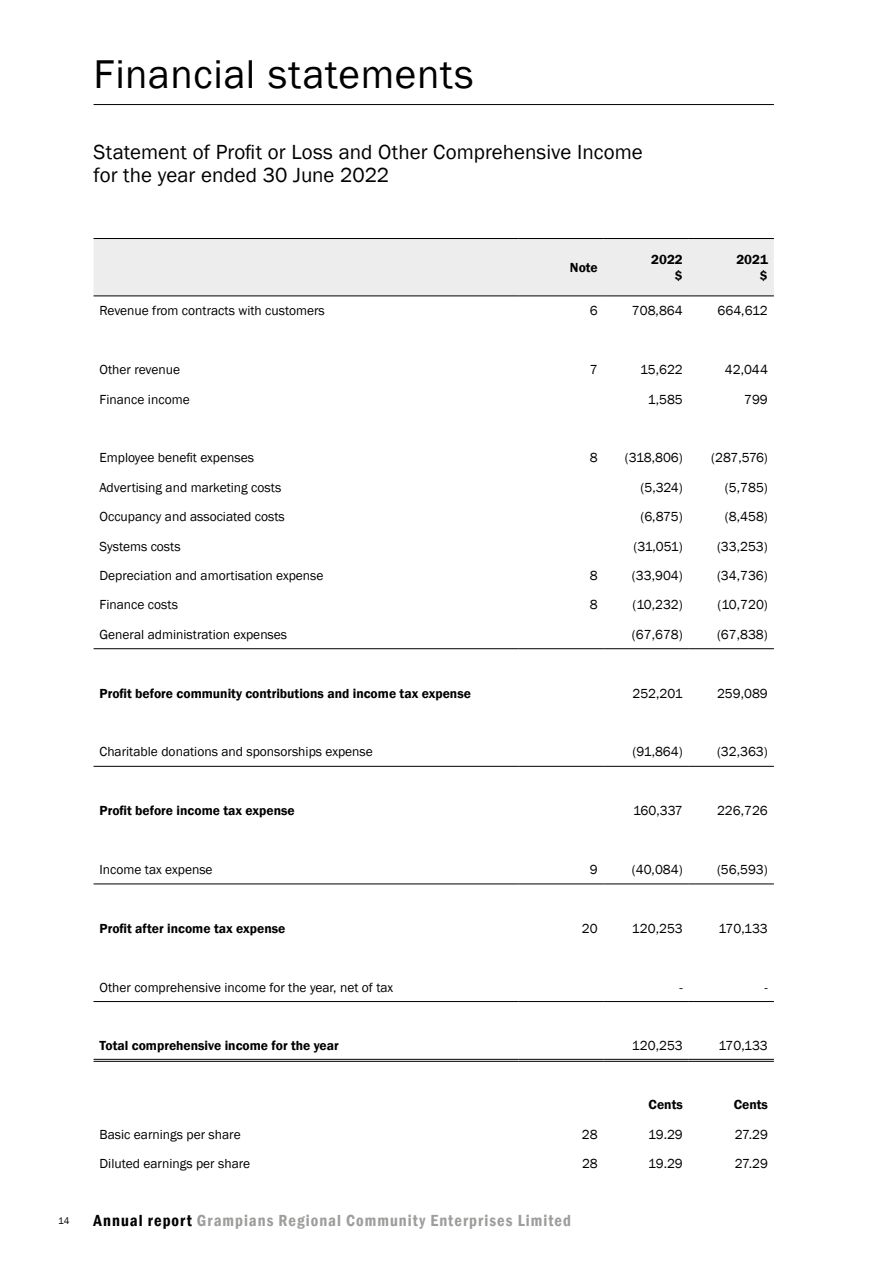
<style>
.page{position:relative;width:893px;height:1263px;background:#fff}
.page>*{position:absolute;margin:0;border:0;box-sizing:border-box;transform-origin:0 0}
.t1{font:41.25px "Franklin Gothic";letter-spacing:.015em;color:#000}
.t2{font:21px/22.5px "Franklin Gothic";color:#000}
.t3{font:600 condensed 16.5px "Franklin Gothic";letter-spacing:.065em;color:#9d9d9c}
.t4{font:13.5px "Franklin Gothic";color:#000}
.t5{font:600 13.5px/16.2px "Franklin Gothic";color:#000;text-align:right}
.t6{font:9.75px "Franklin Gothic";color:#000}
.s1{color:#000}
</style>
<div class="page">
<hr style="left:94px;top:104px;width:680px;height:1px;background:#000">
<div style="left:94px;top:239px;width:680px;height:56px;background:#ededed"></div>
<hr style="left:94px;top:238px;width:425px;height:1px;background:#000">
<hr style="left:519px;top:238px;width:85px;height:1px;background:#000">
<hr style="left:604px;top:238px;width:85px;height:1px;background:#000">
<hr style="left:689px;top:238px;width:85px;height:1px;background:#000">
<hr style="left:94px;top:295px;width:425px;height:1px;background:#000">
<hr style="left:519px;top:295px;width:85px;height:1px;background:#000">
<hr style="left:604px;top:295px;width:85px;height:1px;background:#000">
<hr style="left:689px;top:295px;width:85px;height:1px;background:#000">
<hr style="left:94px;top:766px;width:425px;height:1px;background:#000">
<hr style="left:519px;top:766px;width:85px;height:1px;background:#000">
<hr style="left:604px;top:766px;width:85px;height:1px;background:#000">
<hr style="left:689px;top:766px;width:85px;height:1px;background:#000">
<hr style="left:94px;top:1001px;width:425px;height:1px;background:#000">
<hr style="left:519px;top:1001px;width:85px;height:1px;background:#000">
<hr style="left:604px;top:1001px;width:85px;height:1px;background:#000">
<hr style="left:689px;top:1001px;width:85px;height:1px;background:#000">
<hr style="left:94px;top:1059px;width:425px;height:1px;background:#000">
<hr style="left:94px;top:1061px;width:425px;height:1px;background:#000">
<hr style="left:519px;top:1059px;width:85px;height:1px;background:#000">
<hr style="left:519px;top:1061px;width:85px;height:1px;background:#000">
<hr style="left:604px;top:1059px;width:85px;height:1px;background:#000">
<hr style="left:604px;top:1061px;width:85px;height:1px;background:#000">
<hr style="left:689px;top:1059px;width:85px;height:1px;background:#000">
<hr style="left:689px;top:1061px;width:85px;height:1px;background:#000">
<hr style="left:94px;top:883px;width:425px;height:1px;background:#000">
<hr style="left:519px;top:883px;width:85px;height:1px;background:#000">
<hr style="left:604px;top:883px;width:85px;height:1px;background:#000">
<hr style="left:689px;top:883px;width:85px;height:1px;background:#000">
<hr style="left:94px;top:648px;width:425px;height:1px;background:#000">
<hr style="left:519px;top:648px;width:85px;height:1px;background:#000">
<hr style="left:604px;top:648px;width:85px;height:1px;background:#000">
<hr style="left:689px;top:648px;width:85px;height:1px;background:#000">
<h1 class="t1" style="left:94px;top:49px;width:382px">Financial statements</h1>
<h2 class="t2" style="left:94px;top:141px;width:551px">Statement of Profit or Loss and Other Comprehensive Income for the year ended 30 June 2022</h2>
<p class="t5" style="left:570px;top:259px;width:29px">Note</p>
<p class="t5" style="left:651px;top:251px;width:33px">2022 $</p>
<p class="t5" style="left:736px;top:251px;width:33px">2021 $</p>
<p class="t4" style="left:100px;top:302px;width:227px">Revenue from contracts with customers</p>
<p class="t4" style="left:590px;top:302px;width:9px">6</p>
<p class="t4" style="left:632px;top:302px;width:52px">708,864</p>
<p class="t4" style="left:717px;top:302px;width:52px">664,612</p>
<p class="t4" style="left:100px;top:361px;width:82px">Other revenue</p>
<p class="t4" style="left:590px;top:361px;width:9px">7</p>
<p class="t4" style="left:640px;top:361px;width:44px">15,622</p>
<p class="t4" style="left:725px;top:361px;width:45px">42,044</p>
<p class="t4" style="left:100px;top:391px;width:92px">Finance income</p>
<p class="t4" style="left:648px;top:391px;width:36px">1,585</p>
<p class="t4" style="left:744px;top:391px;width:25px">799</p>
<p class="t4" style="left:100px;top:449px;width:156px">Employee benefit expenses</p>
<p class="t4" style="left:590px;top:449px;width:9px">8</p>
<p class="t4" style="left:625px;top:449px;width:60px">(318,806)</p>
<p class="t4" style="left:711px;top:449px;width:58px">(287,576)</p>
<p class="t4" style="left:100px;top:479px;width:183px">Advertising and marketing costs</p>
<p class="t4" style="left:640px;top:479px;width:44px">(5,324)</p>
<p class="t4" style="left:725px;top:479px;width:44px">(5,785)</p>
<p class="t4" style="left:100px;top:508px;width:187px">Occupancy and associated costs</p>
<p class="t4" style="left:640px;top:508px;width:44px">(6,875)</p>
<p class="t4" style="left:725px;top:508px;width:44px">(8,458)</p>
<p class="t4" style="left:100px;top:538px;width:83px">Systems costs</p>
<p class="t4" style="left:633px;top:538px;width:51px">(31,051)</p>
<p class="t4" style="left:717px;top:538px;width:52px">(33,253)</p>
<p class="t4" style="left:100px;top:567px;width:226px">Depreciation and amortisation expense</p>
<p class="t4" style="left:590px;top:567px;width:9px">8</p>
<p class="t4" style="left:632px;top:567px;width:52px">(33,904)</p>
<p class="t4" style="left:717px;top:567px;width:52px">(34,736)</p>
<p class="t4" style="left:100px;top:596px;width:80px">Finance costs</p>
<p class="t4" style="left:590px;top:596px;width:9px">8</p>
<p class="t4" style="left:632px;top:596px;width:52px">(10,232)</p>
<p class="t4" style="left:717px;top:596px;width:52px">(10,720)</p>
<p class="t4" style="left:100px;top:626px;width:189px">General administration expenses</p>
<p class="t4" style="left:632px;top:626px;width:52px">(67,678)</p>
<p class="t4" style="left:717px;top:626px;width:52px">(67,838)</p>
<p class="t5" style="left:100px;top:685px;width:373px">Profit before community contributions and income tax expense</p>
<p class="t4" style="left:632px;top:685px;width:52px">252,201</p>
<p class="t4" style="left:717px;top:685px;width:52px">259,089</p>
<p class="t4" style="left:100px;top:743px;width:275px">Charitable donations and sponsorships expense</p>
<p class="t4" style="left:632px;top:743px;width:52px">(91,864)</p>
<p class="t4" style="left:717px;top:743px;width:52px">(32,363)</p>
<p class="t5" style="left:100px;top:803px;width:197px">Profit before income tax expense</p>
<p class="t4" style="left:633px;top:802px;width:51px">160,337</p>
<p class="t4" style="left:717px;top:802px;width:52px">226,726</p>
<p class="t4" style="left:100px;top:861px;width:115px">Income tax expense</p>
<p class="t4" style="left:590px;top:861px;width:9px">9</p>
<p class="t4" style="left:632px;top:861px;width:52px">(40,084)</p>
<p class="t4" style="left:717px;top:861px;width:52px">(56,593)</p>
<p class="t5" style="left:100px;top:920px;width:187px">Profit after income tax expense</p>
<p class="t4" style="left:582px;top:920px;width:17px">20</p>
<p class="t4" style="left:632px;top:920px;width:52px">120,253</p>
<p class="t4" style="left:719px;top:920px;width:51px">170,133</p>
<p class="t4" style="left:100px;top:979px;width:295px">Other comprehensive income for the year, net of tax</p>
<p class="t4" style="left:679px;top:979px;width:5px">-</p>
<p class="t4" style="left:764px;top:979px;width:5px">-</p>
<p class="t5" style="left:100px;top:1038px;width:241px">Total comprehensive income for the year</p>
<p class="t4" style="left:632px;top:1037px;width:52px">120,253</p>
<p class="t4" style="left:719px;top:1037px;width:51px">170,133</p>
<p class="t5" style="left:649px;top:1097px;width:36px">Cents</p>
<p class="t5" style="left:734px;top:1097px;width:36px">Cents</p>
<p class="t4" style="left:100px;top:1126px;width:143px">Basic earnings per share</p>
<p class="t4" style="left:582px;top:1126px;width:17px">28</p>
<p class="t4" style="left:648px;top:1126px;width:36px">19.29</p>
<p class="t4" style="left:735px;top:1126px;width:34px">27.29</p>
<p class="t4" style="left:100px;top:1155px;width:152px">Diluted earnings per share</p>
<p class="t4" style="left:582px;top:1155px;width:17px">28</p>
<p class="t4" style="left:648px;top:1155px;width:36px">19.29</p>
<p class="t4" style="left:735px;top:1155px;width:34px">27.29</p>
<p class="t6" style="left:58px;top:1214px;width:13px">14</p>
<p class="t3" style="left:94px;top:1210px;width:479px"><span class="s1">Annual report</span> Grampians Regional Community Enterprises Limited</p>
</div>
